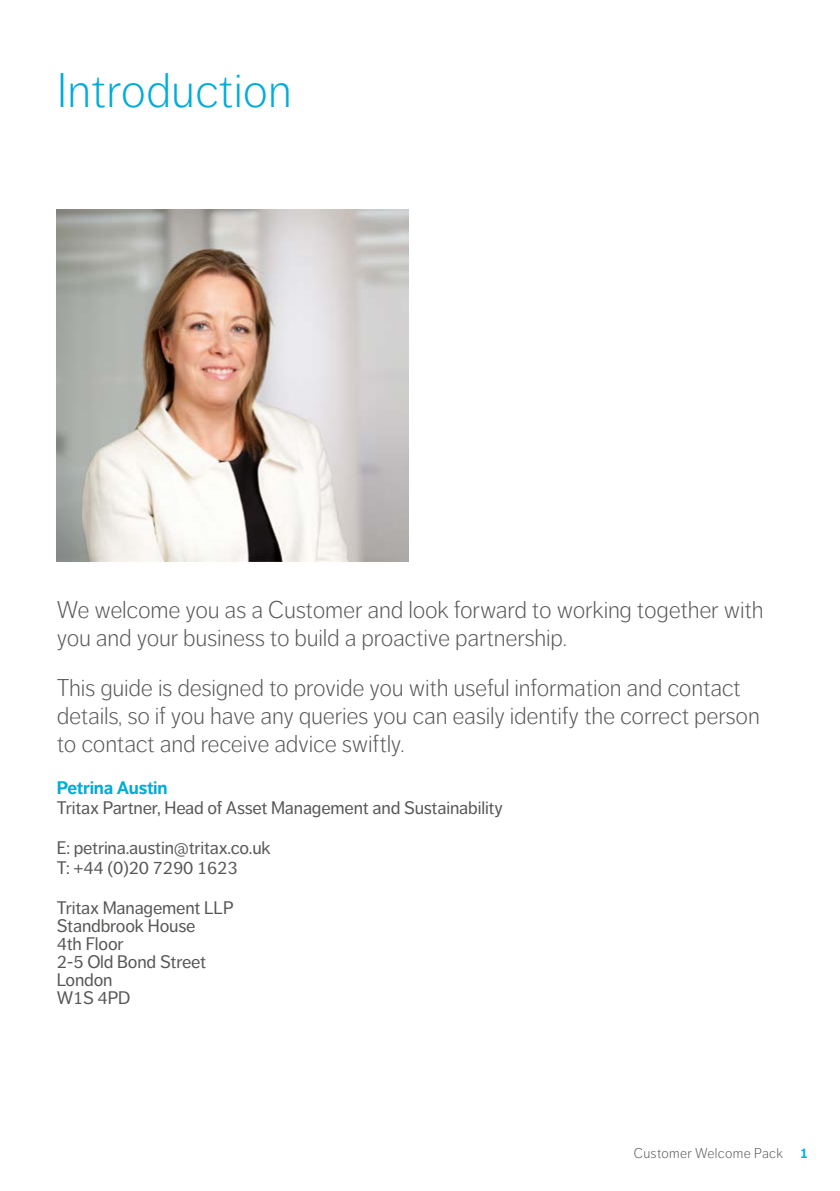
<style>
.page{position:relative;width:840px;height:1191px;background:#fff}
.page>*{position:absolute;margin:0;border:0;box-sizing:border-box;transform-origin:0 0}
.t1{font:300 48px "Dagny Pro";color:#00acd8}
.t2{font:300 24px/28px "Dagny Pro";letter-spacing:-.01em;color:#575756}
.t3{font:18px/18px "Dagny Pro";letter-spacing:-.01em;color:#575756}
.t4{font:700 18px "Dagny Pro";letter-spacing:-.01em;color:#00acd8}
.t5{font:300 14px "Dagny Pro";letter-spacing:.02em;color:#575756}
.s1{font-weight:700;color:#00acd8}
</style>
<div class="page">
<img style="left:57px;top:210px;width:351px;height:351px">
<h1 class="t1" style="left:57px;top:63px;width:236px">Introduction</h1>
<p class="t2" style="left:57px;top:595px;width:708px">We welcome you as a Customer and look forward to working together with you and your business to build a proactive partnership.</p>
<p class="t2" style="left:57px;top:673px;width:704px">This guide is designed to provide you with useful information and contact details, so if you have any queries you can easily identify the correct person to contact and receive advice swiftly.</p>
<p class="t4" style="left:57px;top:777px;width:112px">Petrina Austin</p>
<p class="t3" style="left:57px;top:798px;width:447px">Tritax Partner, Head of Asset Management and Sustainability</p>
<p class="t3" style="left:57px;top:837px;width:215px;line-height:20px">E: petrina.austin@tritax.co.uk<br>T: +44 (0)20 7290 1623</p>
<p class="t3" style="left:57px;top:898px;width:178px">Tritax Management LLP<br>Standbrook House<br>4th Floor<br>2-5 Old Bond Street<br>London<br>W1S 4PD</p>
<p class="t5" style="left:633px;top:1145px;width:176px">Customer Welcome Pack <span class="s1">1</span></p>
</div>
